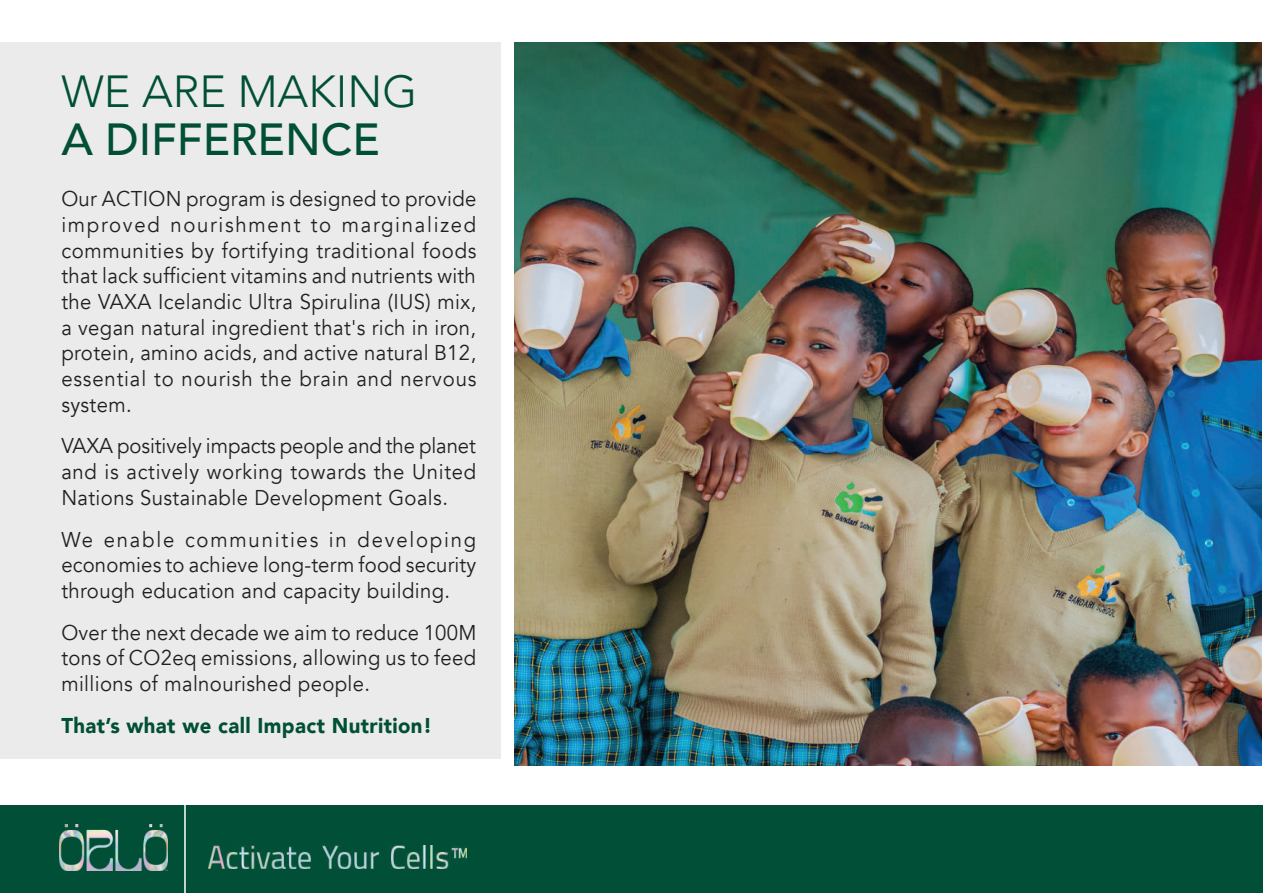
<style>
.page{position:relative;width:1263px;height:893px;background:#fff}
.page>*{position:absolute;margin:0;border:0;box-sizing:border-box;transform-origin:0 0}
.t1{font:300 44.85px "Avenir";color:#004f36}
.t2{font:500 44.85px "Avenir";color:#004f36}
.t3{font:21.3px/25.7px "Avenir";letter-spacing:.02em;color:#231f20;text-align:justify;scale:.95 1}
.t4{font:900 21.3px "Avenir";letter-spacing:.02em;color:#004f36;scale:.95 1}
</style>
<div class="page">
<div style="left:0;top:43px;width:500px;height:716px;background:#ebebeb"></div>
<img style="left:514px;top:43px;width:748px;height:722px">
<div style="left:0;top:806px;width:1263px;height:87px;background:#004f36"></div>
<img style="left:60px;top:825px;width:108px;height:45px">
<hr style="left:184px;top:801px;width:2px;height:92px;background:#fff">
<img style="left:208px;top:846px;width:258px;height:22px">
<h1 class="t1" style="left:61px;top:65px;width:357px">WE ARE MAKING</h1>
<h1 class="t2" style="left:61px;top:100px;width:320px">A DIFFERENCE</h1>
<p class="t3" style="left:61px;top:187px;width:438px">Our ACTION program is designed to provide improved nourishment to marginalized communities by fortifying traditional foods that lack sufficient vitamins and nutrients with the VAXA Icelandic Ultra Spirulina (IUS) mix, a vegan natural ingredient that's rich in iron, protein, amino acids, and active natural B12, essential to nourish the brain and nervous system.</p>
<p class="t3" style="left:61px;top:434px;width:438px">VAXA positively impacts people and the planet and is actively working towards the United Nations Sustainable Development Goals.</p>
<p class="t3" style="left:61px;top:527px;width:438px">We enable communities in developing economies to achieve long-term food security through education and capacity building.</p>
<p class="t3" style="left:61px;top:620px;width:438px">Over the next decade we aim to reduce 100M tons of CO2eq emissions, allowing us to feed millions of malnourished people.</p>
<p class="t4" style="left:61px;top:707px;width:392px">That’s what we call Impact Nutrition!</p>
</div>
